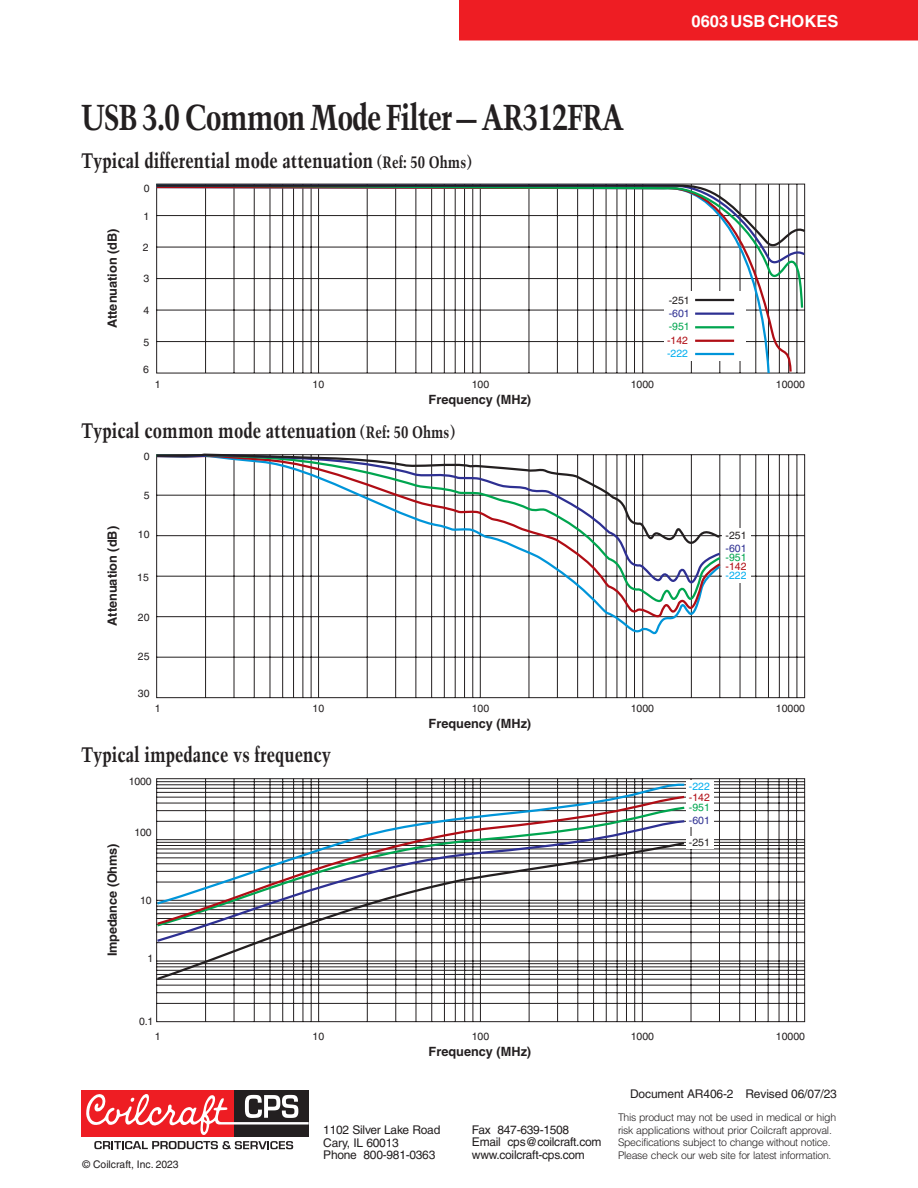
<style>
.page{position:relative;width:918px;height:1188px;background:#fff}
.page>*{position:absolute;margin:0;border:0;box-sizing:border-box;transform-origin:0 0}
.t1{font:700 condensed 36px "Trump Mediaeval";letter-spacing:-.03em;color:#231f20}
.t2{font:700 condensed 21px "Trump Mediaeval";color:#231f20}
.t3{font:700 16.5px "Helvetica";color:#fff}
.t4{font:700 12.75px "Helvetica";color:#231f20}
.t5{font:12px/12.5px "Helvetica";letter-spacing:-.02em;color:#231f20}
.t6{font:300 10.5px/12.5px "Helvetica";letter-spacing:-.03em;color:#231f20}
.t7{font:10.5px "Helvetica";color:#231f20}
.t8{font:10.5px "Helvetica";color:#00aeef}
.t9{font:10.5px "Helvetica";color:#b00d15}
.t10{font:10.5px "Helvetica";color:#00a54f}
.t11{font:10.5px "Helvetica";color:#2e3092}
.s1{font-size:16.5px}
</style>
<div class="page">
<div style="left:459px;top:0;width:459px;height:40px;background:#ee1d23"></div>
<div style="left:234px;top:1090px;width:75px;height:47px;background:#231f20"></div>
<div style="left:81px;top:1090px;width:153px;height:47px;background:#ee1d23"></div>
<svg style="left:86px;top:1094px;width:223px;height:41px"></svg>
<svg style="left:94px;top:1141px;width:199px;height:8px"></svg>
<svg style="left:156px;top:310px;width:637px;height:64px"></svg>
<svg style="left:156px;top:276px;width:648px;height:34px"></svg>
<svg style="left:156px;top:259px;width:650px;height:17px"></svg>
<svg style="left:156px;top:183px;width:650px;height:76px"></svg>
<svg style="left:156px;top:454px;width:649px;height:244px"></svg>
<svg style="left:156px;top:632px;width:567px;height:7px"></svg>
<svg style="left:156px;top:625px;width:567px;height:7px"></svg>
<svg style="left:156px;top:602px;width:567px;height:23px"></svg>
<svg style="left:156px;top:454px;width:567px;height:148px"></svg>
<svg style="left:156px;top:453px;width:566px;height:104px"></svg>
<svg style="left:156px;top:778px;width:649px;height:244px"></svg>
<svg style="left:156px;top:783px;width:531px;height:58px"></svg>
<svg style="left:156px;top:841px;width:531px;height:141px"></svg>
<div style="left:722px;top:528px;width:28px;height:55px;background:#fff"></div>
<div style="left:686px;top:780px;width:27px;height:47px;background:#fff"></div>
<div style="left:686px;top:836px;width:27px;height:13px;background:#fff"></div>
<div style="left:664px;top:292px;width:81px;height:69px;background:#fff"></div>
<hr style="left:695px;top:299px;width:39px;height:2px;background:#231f20">
<hr style="left:695px;top:313px;width:39px;height:2px;background:#2e3092">
<hr style="left:695px;top:326px;width:39px;height:2px;background:#00a54f">
<hr style="left:695px;top:340px;width:39px;height:2px;background:#b00d15">
<hr style="left:695px;top:353px;width:39px;height:2px;background:#0095d9">
<h1 class="t1" style="left:81px;top:95px;width:545px">USB 3.0 Common Mode Filter — AR312FRA</h1>
<h2 class="t2" style="left:81px;top:147px;width:393px">Typical differential mode attenuation <span class="s1">(Ref: 50 Ohms)</span></h2>
<p class="t4" style="left:105px;top:328px;width:101px;rotate:-90deg">Attenuation (dB)</p>
<p class="t7" style="left:144px;top:182px;width:7px">0</p>
<p class="t7" style="left:144px;top:210px;width:7px">1</p>
<p class="t7" style="left:143px;top:241px;width:7px">2</p>
<p class="t7" style="left:144px;top:272px;width:7px">3</p>
<p class="t7" style="left:144px;top:304px;width:7px">4</p>
<p class="t7" style="left:144px;top:336px;width:7px">5</p>
<p class="t7" style="left:143px;top:363px;width:7px">6</p>
<h3 class="t3" style="left:692px;top:11px;width:148px">0603 USB CHOKES</h3>
<p class="t7" style="left:669px;top:294px;width:23px">-251</p>
<p class="t11" style="left:669px;top:307px;width:23px">-601</p>
<p class="t10" style="left:669px;top:321px;width:23px">-951</p>
<p class="t9" style="left:667px;top:334px;width:23px">-142</p>
<p class="t8" style="left:667px;top:347px;width:23px">-222</p>
<p class="t7" style="left:155px;top:378px;width:7px">1</p>
<p class="t7" style="left:313px;top:378px;width:13px">10</p>
<p class="t7" style="left:472px;top:378px;width:19px">100</p>
<p class="t7" style="left:631px;top:378px;width:25px">1000</p>
<p class="t7" style="left:776px;top:378px;width:31px">10000</p>
<p class="t4" style="left:429px;top:391px;width:104px">Frequency (MHz)</p>
<h2 class="t2" style="left:81px;top:418px;width:376px">Typical common mode attenuation <span class="s1">(Ref: 50 Ohms)</span></h2>
<p class="t4" style="left:105px;top:626px;width:101px;rotate:-90deg">Attenuation (dB)</p>
<p class="t7" style="left:144px;top:450px;width:7px">0</p>
<p class="t7" style="left:144px;top:490px;width:7px">5</p>
<p class="t7" style="left:138px;top:528px;width:13px">10</p>
<p class="t7" style="left:137px;top:571px;width:13px">15</p>
<p class="t7" style="left:138px;top:611px;width:13px">20</p>
<p class="t7" style="left:138px;top:651px;width:13px">25</p>
<p class="t7" style="left:138px;top:687px;width:13px">30</p>
<p class="t7" style="left:726px;top:529px;width:23px">-251</p>
<p class="t10" style="left:726px;top:551px;width:23px">-951</p>
<p class="t11" style="left:726px;top:542px;width:23px">-601</p>
<p class="t9" style="left:726px;top:561px;width:23px">-142</p>
<p class="t8" style="left:726px;top:570px;width:23px">-222</p>
<p class="t7" style="left:155px;top:702px;width:7px">1</p>
<p class="t7" style="left:313px;top:702px;width:13px">10</p>
<p class="t7" style="left:472px;top:702px;width:19px">100</p>
<p class="t7" style="left:631px;top:702px;width:25px">1000</p>
<p class="t7" style="left:776px;top:702px;width:31px">10000</p>
<p class="t4" style="left:429px;top:715px;width:104px">Frequency (MHz)</p>
<h2 class="t2" style="left:81px;top:741px;width:252px">Typical impedance vs frequency</h2>
<p class="t7" style="left:129px;top:775px;width:25px">1000</p>
<p class="t4" style="left:105px;top:956px;width:114px;rotate:-90deg">Impedance (Ohms)</p>
<p class="t7" style="left:134px;top:826px;width:19px">100</p>
<p class="t7" style="left:140px;top:894px;width:13px">10</p>
<p class="t7" style="left:148px;top:952px;width:7px">1</p>
<p class="t7" style="left:139px;top:1016px;width:16px">0.1</p>
<p class="t8" style="left:689px;top:780px;width:23px">-222</p>
<p class="t9" style="left:689px;top:791px;width:23px">-142</p>
<p class="t7" style="left:689px;top:836px;width:23px">-251</p>
<p class="t10" style="left:689px;top:801px;width:23px">-951</p>
<p class="t11" style="left:689px;top:814px;width:23px">-601</p>
<p class="t7" style="left:155px;top:1030px;width:7px">1</p>
<p class="t7" style="left:313px;top:1030px;width:13px">10</p>
<p class="t7" style="left:472px;top:1030px;width:19px">100</p>
<p class="t7" style="left:631px;top:1030px;width:25px">1000</p>
<p class="t7" style="left:776px;top:1030px;width:31px">10000</p>
<p class="t4" style="left:429px;top:1043px;width:104px">Frequency (MHz)</p>
<p class="t7" style="left:83px;top:1158px;width:98px">© Coilcraft, Inc. 2023</p>
<p class="t5" style="left:630px;top:1087px;width:208px">Document AR406-2 Revised 06/07/23</p>
<p class="t5" style="left:323px;top:1124px;width:119px">1102 Silver Lake Road<br>Cary, IL 60013<br>Phone 800-981-0363</p>
<p class="t5" style="left:472px;top:1123px;width:131px">Fax 847-639-1508<br>Email cps@coilcraft.com www.coilcraft-cps.com</p>
<p class="t6" style="left:618px;top:1111px;width:220px">This product may not be used in medical or high risk applications without prior Coilcraft approval.<br>Specifications subject to change without notice.<br>Please check our web site for latest information.</p>
</div>
